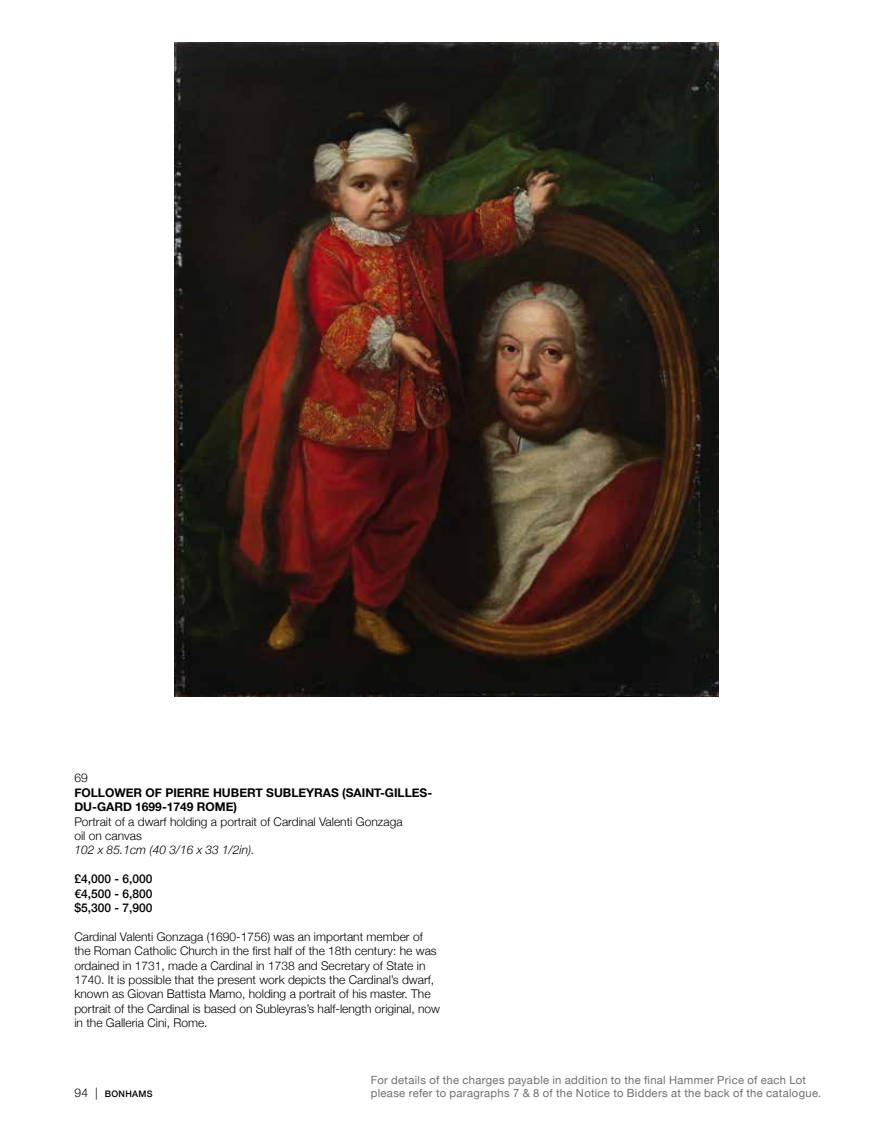
<style>
.page{position:relative;width:893px;height:1127px;background:#fff}
.page>*{position:absolute;margin:0;border:0;box-sizing:border-box;transform-origin:0 0}
.t1{font:300 12px/14.4px "Helvetica Neue";color:#000}
.t2{font:700 12px/14.4px "Helvetica Neue";color:#000}
.t3{font:500 12px/14.4px "Helvetica Neue";color:#000;text-align:justify}
.t4{font:italic 300 12px "Helvetica Neue";color:#000}
.t5{font:11.25px/12.8px "Helvetica Neue";letter-spacing:.025em;color:#6f6f6f}
.t6{font:500 9px "Helvetica Neue";letter-spacing:.04em;color:#000}
.s1{font-weight:300;font-size:12px}
</style>
<div class="page">
<img style="left:174px;top:43px;width:545px;height:653px">
<p class="t1" style="left:74px;top:770px;width:15px">69</p>
<p class="t2" style="left:74px;top:786px;width:359px">FOLLOWER OF PIERRE HUBERT SUBLEYRAS (SAINT-GILLES-<br>DU-GARD 1699-1749 ROME)</p>
<p class="t1" style="left:74px;top:813px;width:330px">Portrait of a dwarf holding a portrait of Cardinal Valenti Gonzaga oil on canvas</p>
<p class="t4" style="left:74px;top:840px;width:182px">102 x 85.1cm (40 3/16 x 33 1/2in).</p>
<p class="t3" style="left:74px;top:871px;width:80px">£4,000 - 6,000 €4,500 - 6,800 $5,300 - 7,900</p>
<p class="t1" style="left:74px;top:928px;width:367px">Cardinal Valenti Gonzaga (1690-1756) was an important member of the Roman Catholic Church in the first half of the 18th century: he was ordained in 1731, made a Cardinal in 1738 and Secretary of State in 1740. It is possible that the present work depicts the Cardinal’s dwarf, known as Giovan Battista Mamo, holding a portrait of his master. The portrait of the Cardinal is based on Subleyras’s half-length original, now in the Galleria Cini, Rome.</p>
<p class="t6" style="left:74px;top:1087px;width:80px"><span class="s1">94 |</span> BONHAMS</p>
<p class="t5" style="left:371px;top:1075px;width:452px">For details of the charges payable in addition to the final Hammer Price of each Lot please refer to paragraphs 7 &amp; 8 of the Notice to Bidders at the back of the catalogue.</p>
</div>
